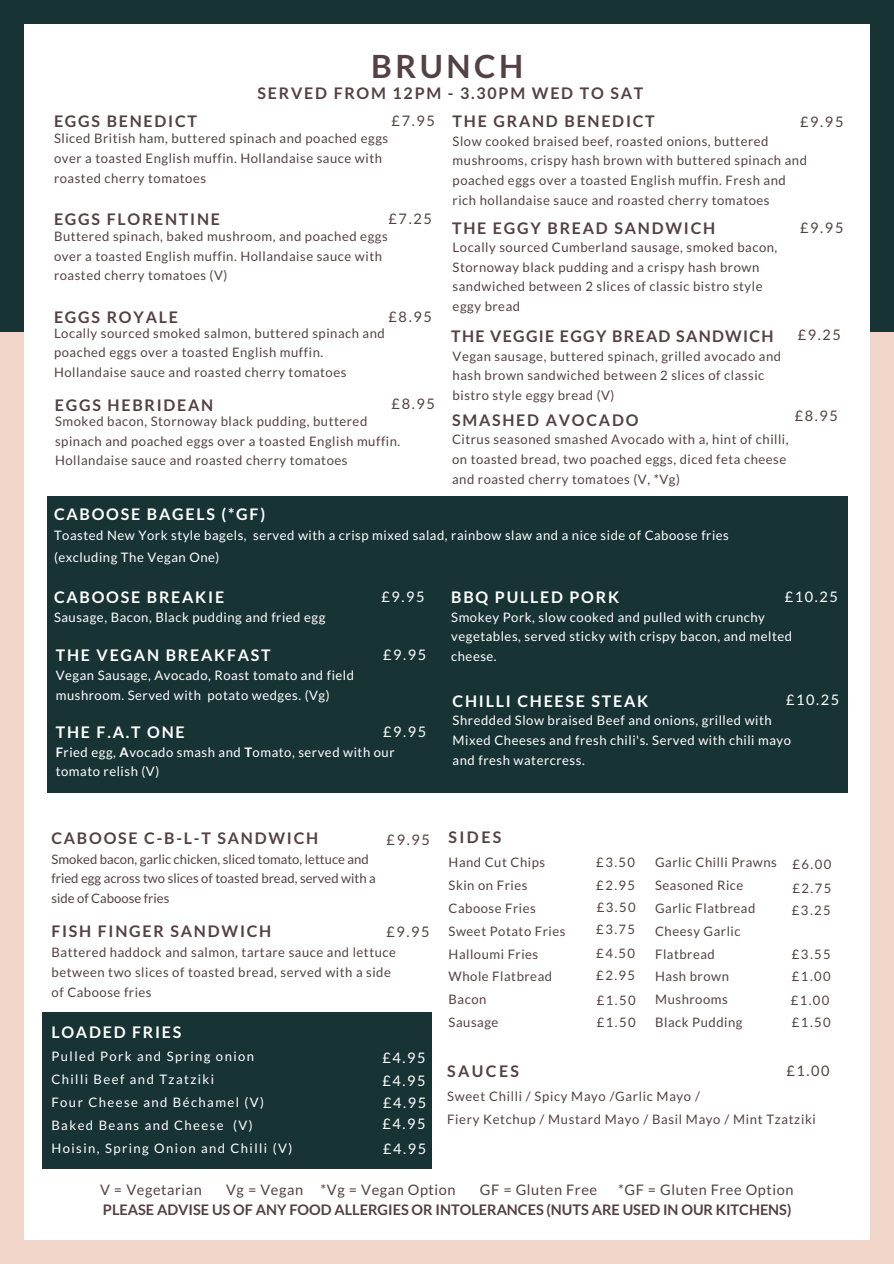
<style>
.page{position:relative;width:894px;height:1264px;background:#fff}
.page>*{position:absolute;margin:0;border:0;box-sizing:border-box;transform-origin:0 0}
.t1{font:700 31.95px "Lato";letter-spacing:.11em;color:#544143}
.t2{font:700 15.9px "Lato";letter-spacing:.11em;color:#544143}
.t3{font:700 15.9px "Lato";letter-spacing:.11em;color:#fff}
.t4{font:700 15.9px "Lato";letter-spacing:.08em;color:#544143}
.t5{font:14.55px "Lato";letter-spacing:.04em;color:#544143}
.t6{font:700 14.55px "Lato";color:#544143}
.t7{font:14.55px "Lato";letter-spacing:.11em;color:#fff}
.t8{font:13.05px/19.6px "Lato";letter-spacing:.04em;color:#544143}
.t9{font:13.05px/19.6px "Lato";letter-spacing:.04em;color:#fff}
.t10{font:13.05px "Lato";letter-spacing:.11em;color:#fff}
.t11{font:13.05px/19.6px "Lato";color:#544143}
.s1{font-weight:700}
</style>
<div class="page">
<div style="left:0;top:276px;width:893px;height:987px;background:#f2d5c9"></div>
<div style="left:0;top:0;width:893px;height:331px;background:#183334"></div>
<div style="left:25px;top:24px;width:844px;height:1215px;background:#fff"></div>
<div style="left:47px;top:497px;width:800px;height:296px;background:#183334"></div>
<div style="left:42px;top:1011px;width:390px;height:157px;background:#183334"></div>
<p class="t1" style="left:371px;top:47px;width:154px">BRUNCH</p>
<p class="t2" style="left:257px;top:83px;width:387px">SERVED FROM 12PM - 3.30PM WED TO SAT</p>
<p class="t2" style="left:54px;top:112px;width:144px">EGGS BENEDICT</p>
<p class="t5" style="left:391px;top:112px;width:45px">£7.95</p>
<p class="t8" style="left:54px;top:128px;width:335px">Sliced British ham, buttered spinach and poached eggs over a toasted English muffin. Hollandaise sauce with roasted cherry tomatoes</p>
<p class="t2" style="left:54px;top:209px;width:167px">EGGS FLORENTINE</p>
<p class="t5" style="left:388px;top:209px;width:45px">£7.25</p>
<p class="t8" style="left:54px;top:226px;width:335px">Buttered spinach, baked mushroom, and poached eggs over a toasted English muffin. Hollandaise sauce with roasted cherry tomatoes (V)</p>
<p class="t2" style="left:54px;top:307px;width:125px">EGGS ROYALE</p>
<p class="t5" style="left:388px;top:307px;width:45px">£8.95</p>
<p class="t8" style="left:54px;top:323px;width:332px">Locally sourced smoked salmon, buttered spinach and poached eggs over a toasted English muffin.<br>Hollandaise sauce and roasted cherry tomatoes</p>
<p class="t2" style="left:55px;top:395px;width:160px">EGGS HEBRIDEAN</p>
<p class="t5" style="left:391px;top:395px;width:45px">£8.95</p>
<p class="t8" style="left:55px;top:411px;width:346px">Smoked bacon, Stornoway black pudding, buttered spinach and poached eggs over a toasted English muffin.<br>Hollandaise sauce and roasted cherry tomatoes</p>
<p class="t3" style="left:54px;top:504px;width:212px">CABOOSE BAGELS (*GF)</p>
<p class="t2" style="left:452px;top:112px;width:203px">THE GRAND BENEDICT</p>
<p class="t5" style="left:800px;top:113px;width:45px">£9.95</p>
<p class="t8" style="left:452px;top:131px;width:356px">Slow cooked braised beef, roasted onions, buttered mushrooms, crispy hash brown with buttered spinach and poached eggs over a toasted English muffin. Fresh and rich hollandaise sauce and roasted cherry tomatoes</p>
<p class="t2" style="left:452px;top:218px;width:264px">THE EGGY BREAD SANDWICH</p>
<p class="t5" style="left:800px;top:218px;width:45px">£9.95</p>
<p class="t8" style="left:452px;top:237px;width:326px">Locally sourced Cumberland sausage, smoked bacon, Stornoway black pudding and a crispy hash brown sandwiched between 2 slices of classic bistro style eggy bread</p>
<p class="t4" style="left:451px;top:326px;width:324px">THE VEGGIE EGGY BREAD SANDWICH</p>
<p class="t5" style="left:797px;top:326px;width:45px">£9.25</p>
<p class="t8" style="left:452px;top:346px;width:330px">Vegan sausage, buttered spinach, grilled avocado and hash brown sandwiched between 2 slices of classic bistro style eggy bread (V)</p>
<p class="t2" style="left:452px;top:410px;width:188px">SMASHED AVOCADO</p>
<p class="t5" style="left:794px;top:406px;width:45px">£8.95</p>
<p class="t8" style="left:452px;top:429px;width:338px">Citrus seasoned smashed Avocado with a, hint of chilli, on toasted bread, two poached eggs, diced feta cheese and roasted cherry tomatoes (V, *Vg)</p>
<p class="t9" style="left:54px;top:524px;width:676px">Toasted New York style bagels, served with a crisp mixed salad, rainbow slaw and a nice side of Caboose fries</p>
<p class="t9" style="left:54px;top:547px;width:167px">(excluding The Vegan One)</p>
<p class="t3" style="left:54px;top:587px;width:171px">CABOOSE BREAKIE</p>
<p class="t7" style="left:381px;top:587px;width:45px">£9.95</p>
<p class="t9" style="left:54px;top:607px;width:273px">Sausage, Bacon, Black pudding and fried egg</p>
<p class="t3" style="left:56px;top:645px;width:216px">THE VEGAN BREAKFAST</p>
<p class="t7" style="left:383px;top:645px;width:45px">£9.95</p>
<p class="t9" style="left:56px;top:665px;width:300px">Vegan Sausage, Avocado, Roast tomato and field mushroom. Served with potato wedges. (Vg)</p>
<p class="t3" style="left:56px;top:722px;width:130px">THE F.A.T ONE</p>
<p class="t7" style="left:383px;top:722px;width:45px">£9.95</p>
<p class="t9" style="left:56px;top:741px;width:340px"><span class="s1">F</span>ried egg, <span class="s1">A</span>vocado smash and <span class="s1">T</span>omato, served with our tomato relish (V)</p>
<p class="t3" style="left:451px;top:587px;width:169px">BBQ PULLED PORK</p>
<p class="t7" style="left:784px;top:587px;width:55px">£10.25</p>
<p class="t9" style="left:451px;top:607px;width:342px">Smokey Pork, slow cooked and pulled with crunchy vegetables, served sticky with crispy bacon, and melted cheese.</p>
<p class="t3" style="left:452px;top:690px;width:197px">CHILLI CHEESE STEAK</p>
<p class="t7" style="left:786px;top:690px;width:55px">£10.25</p>
<p class="t9" style="left:452px;top:710px;width:340px">Shredded Slow braised Beef and onions, grilled with<br>Mixed Cheeses and fresh chili's. Served with chili mayo and fresh watercress.</p>
<p class="t2" style="left:51px;top:828px;width:268px">CABOOSE C-B-L-T SANDWICH</p>
<p class="t5" style="left:386px;top:830px;width:45px">£9.95</p>
<p class="t11" style="left:51px;top:849px;width:326px">Smoked bacon, garlic chicken, sliced tomato, lettuce and fried egg across two slices of toasted bread, served with a side of Caboose fries</p>
<p class="t2" style="left:51px;top:921px;width:221px">FISH FINGER SANDWICH</p>
<p class="t5" style="left:386px;top:922px;width:45px">£9.95</p>
<p class="t8" style="left:52px;top:942px;width:346px">Battered haddock and salmon, tartare sauce and lettuce between two slices of toasted bread, served with a side of Caboose fries</p>
<p class="t3" style="left:51px;top:1021px;width:131px">LOADED FRIES</p>
<p class="t10" style="left:51px;top:1048px;width:204px">Pulled Pork and Spring onion</p>
<p class="t10" style="left:51px;top:1071px;width:164px">Chilli Beef and Tzatziki</p>
<p class="t10" style="left:51px;top:1093px;width:214px">Four Cheese and Béchamel (V)</p>
<p class="t10" style="left:51px;top:1116px;width:203px">Baked Beans and Cheese (V)</p>
<p class="t10" style="left:51px;top:1139px;width:242px">Hoisin, Spring Onion and Chilli (V)</p>
<p class="t7" style="left:382px;top:1048px;width:45px">£4.95</p>
<p class="t7" style="left:382px;top:1071px;width:45px">£4.95</p>
<p class="t7" style="left:382px;top:1115px;width:45px">£4.95</p>
<p class="t7" style="left:383px;top:1139px;width:45px">£4.95</p>
<p class="t7" style="left:383px;top:1093px;width:45px">£4.95</p>
<p class="t2" style="left:448px;top:827px;width:54px">SIDES</p>
<p class="t8" style="left:448px;top:852px;width:98px">Hand Cut Chips</p>
<p class="t8" style="left:448px;top:875px;width:80px">Skin on Fries</p>
<p class="t8" style="left:448px;top:897px;width:89px">Caboose Fries</p>
<p class="t8" style="left:448px;top:920px;width:118px">Sweet Potato Fries</p>
<p class="t8" style="left:448px;top:943px;width:91px">Halloumi Fries</p>
<p class="t8" style="left:448px;top:966px;width:105px">Whole Flatbread</p>
<p class="t8" style="left:448px;top:989px;width:39px">Bacon</p>
<p class="t8" style="left:448px;top:1012px;width:51px">Sausage</p>
<p class="t8" style="left:596px;top:852px;width:40px">£3.50</p>
<p class="t8" style="left:596px;top:875px;width:40px">£2.95</p>
<p class="t8" style="left:596px;top:919px;width:40px">£3.75</p>
<p class="t8" style="left:596px;top:965px;width:40px">£2.95</p>
<p class="t8" style="left:596px;top:897px;width:40px">£3.50</p>
<p class="t8" style="left:596px;top:942px;width:40px">£4.50</p>
<p class="t8" style="left:596px;top:990px;width:40px">£1.50</p>
<p class="t8" style="left:596px;top:1012px;width:40px">£1.50</p>
<p class="t8" style="left:655px;top:852px;width:123px">Garlic Chilli Prawns</p>
<p class="t8" style="left:655px;top:875px;width:90px">Seasoned Rice</p>
<p class="t8" style="left:655px;top:897px;width:102px">Garlic Flatbread</p>
<p class="t8" style="left:655px;top:919px;width:87px;line-height:22.8px">Cheesy Garlic<br>Flatbread</p>
<p class="t8" style="left:655px;top:966px;width:75px">Hash brown</p>
<p class="t8" style="left:655px;top:989px;width:74px">Mushrooms</p>
<p class="t8" style="left:655px;top:1012px;width:89px">Black Pudding</p>
<p class="t8" style="left:792px;top:854px;width:40px">£6.00</p>
<p class="t8" style="left:791px;top:900px;width:40px">£3.25</p>
<p class="t8" style="left:791px;top:944px;width:40px">£3.55</p>
<p class="t8" style="left:792px;top:878px;width:40px">£2.75</p>
<p class="t8" style="left:791px;top:966px;width:40px">£1.00</p>
<p class="t8" style="left:790px;top:990px;width:40px">£1.00</p>
<p class="t8" style="left:791px;top:1012px;width:40px">£1.50</p>
<p class="t2" style="left:447px;top:1060px;width:73px">SAUCES</p>
<p class="t8" style="left:447px;top:1086px;width:254px">Sweet Chilli / Spicy Mayo /Garlic Mayo /</p>
<p class="t8" style="left:447px;top:1108px;width:370px">Fiery Ketchup / Mustard Mayo / Basil Mayo / Mint Tzatziki</p>
<p class="t5" style="left:786px;top:1061px;width:45px">£1.00</p>
<p class="t5" style="left:100px;top:1180px;width:103px">V = Vegetarian</p>
<p class="t5" style="left:226px;top:1180px;width:231px">Vg = Vegan *Vg = Vegan Option</p>
<p class="t5" style="left:480px;top:1180px;width:119px">GF = Gluten Free</p>
<p class="t5" style="left:618px;top:1180px;width:177px">*GF = Gluten Free Option</p>
<p class="t6" style="left:103px;top:1200px;width:689px">PLEASE ADVISE US OF ANY FOOD ALLERGIES OR INTOLERANCES (NUTS ARE USED IN OUR KITCHENS)</p>
</div>
